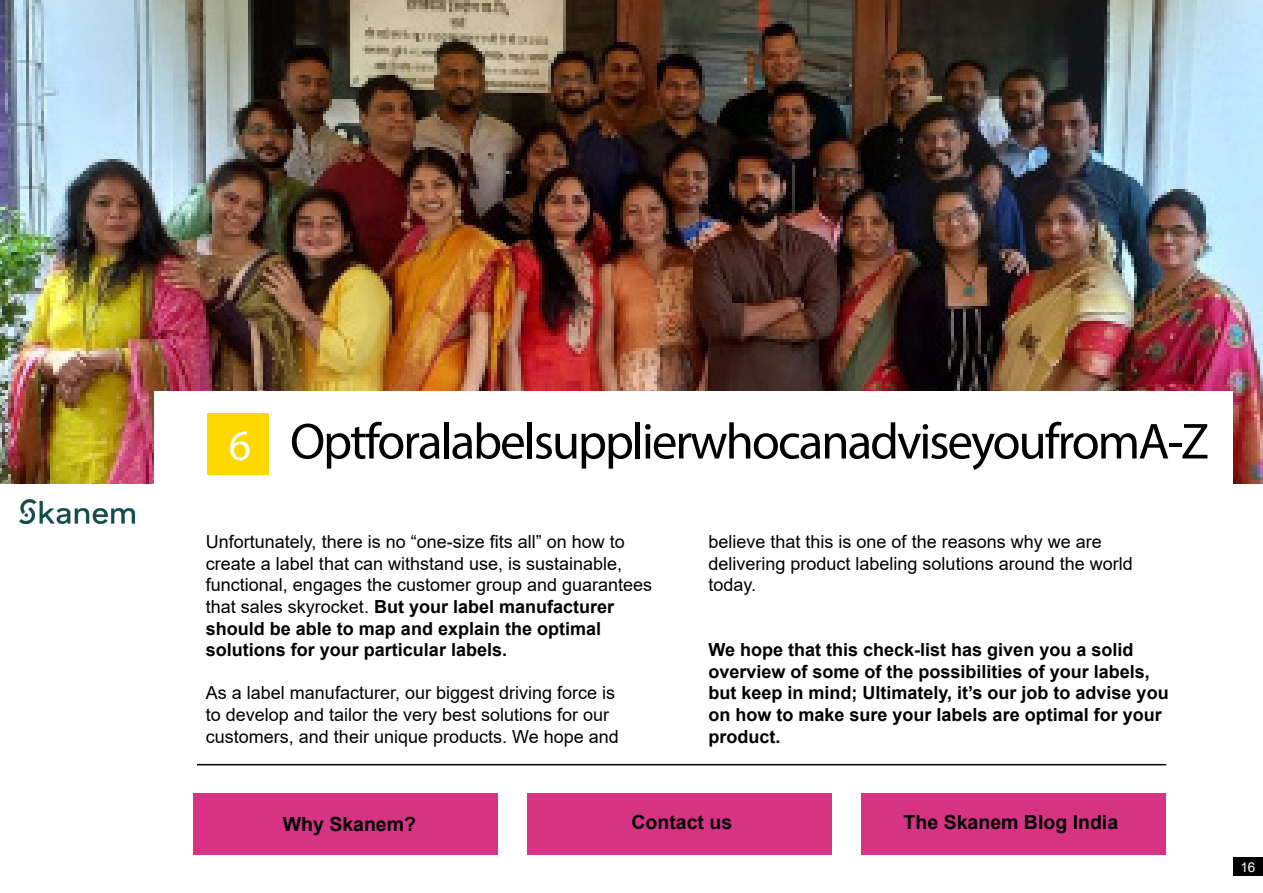
<style>
.page{position:relative;width:1263px;height:893px;background:#fff}
.page>*{position:absolute;margin:0;border:0;box-sizing:border-box;transform-origin:0 0}
.t1{font:51px "Myriad Pro";letter-spacing:-.04em;color:#000}
.t2{font:700 19.5px "Arial";color:#000}
.t3{font:18px/21.6px "Arial";color:#000}
.t4{font:700 18px/21.6px "Arial";color:#000}
.t5{font:13.5px "Arial";color:#fff}
.s1{font-size:43.5px;color:#fff}
.s2{font-weight:700}
</style>
<div class="page">
<div style="left:1233px;top:858px;width:30px;height:18px;background:#000"></div>
<img style="left:0;top:0;width:1263px;height:484px">
<div style="left:154px;top:391px;width:1079px;height:502px;background:#fff"></div>
<div style="left:208px;top:413px;width:61px;height:61px;background:#ffd800"></div>
<div style="left:193px;top:793px;width:305px;height:61px;background:#d63384"></div>
<div style="left:527px;top:793px;width:305px;height:62px;background:#d63384"></div>
<div style="left:861px;top:793px;width:305px;height:61px;background:#d63384"></div>
<hr style="left:197px;top:764px;width:969px;height:1px;background:#000">
<img style="left:19px;top:500px;width:115px;height:24px">
<h1 class="t1" style="left:229px;top:410px;width:982px"><span class="s1">6</span> Opt for a label supplier who can advise you from A-Z</h1>
<p class="t3" style="left:206px;top:531px;width:448px">Unfortunately, there is no “one-size fits all” on how to create a label that can withstand use, is sustainable, functional, engages the customer group and guarantees that sales skyrocket. <span class="s2">But your label manufacturer should be able to map and explain the optimal solutions for your particular labels.</span></p>
<p class="t3" style="left:206px;top:682px;width:414px">As a label manufacturer, our biggest driving force is to develop and tailor the very best solutions for our customers, and their unique products. We hope and</p>
<p class="t3" style="left:708px;top:531px;width:426px">believe that this is one of the reasons why we are delivering product labeling solutions around the world today.</p>
<p class="t4" style="left:708px;top:639px;width:462px">We hope that this check-list has given you a solid overview of some of the possibilities of your labels, but keep in mind; Ultimately, it’s our job to advise you on how to make sure your labels are optimal for your product.</p>
<p class="t2" style="left:283px;top:810px;width:135px">Why Skanem?</p>
<p class="t2" style="left:631px;top:809px;width:102px">Contact us</p>
<p class="t2" style="left:904px;top:809px;width:216px">The Skanem Blog India</p>
<p class="t5" style="left:1240px;top:858px;width:17px">16</p>
</div>
